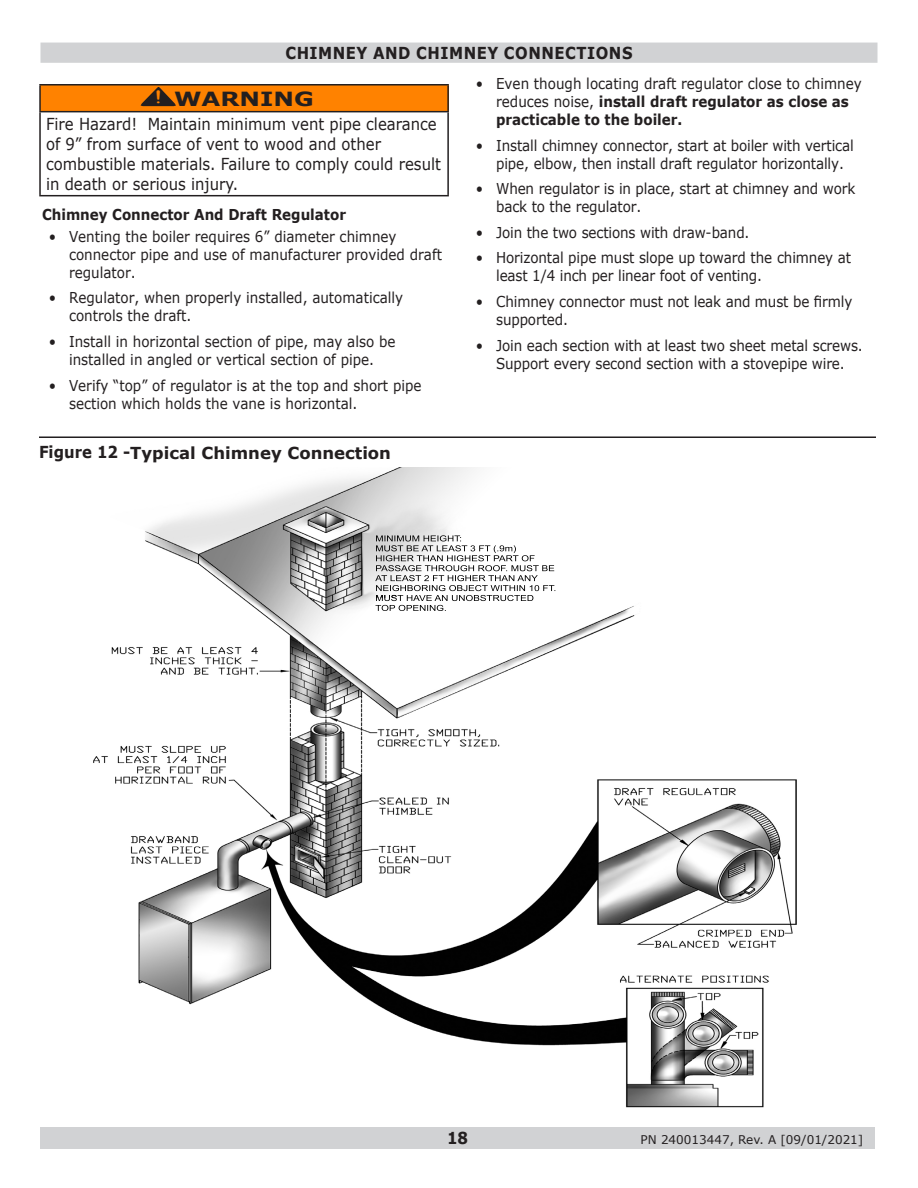
<style>
.page{position:relative;width:918px;height:1188px;background:#fff}
.page>*{position:absolute;margin:0;border:0;box-sizing:border-box;transform-origin:0 0}
.Body_text{font:700 21px "Courier New";color:#ff8200}
.t1{font:700 19.5px "Verdana";color:#231f20;scale:1.25 1}
.t2{font:16.5px/19.8px "Verdana";color:#231f20;scale:.9 1}
.Sub_Section{font:700 16.5px "Verdana";color:#231f20;scale:.9 1}
.New_Section_for_TOC{font:700 16.5px "Verdana";letter-spacing:.035em;color:#231f20;scale:.9 1}
.t3{font:15px/18px "Verdana";letter-spacing:-.01em;color:#231f20;scale:.9 1}
.t4{font:700 15px "Verdana";color:#231f20;scale:.9 1}
.t5{font:12px "Verdana";color:#231f20}
.s1{font-weight:700}
</style>
<div class="page">
<div style="left:40px;top:1127px;width:835px;height:22px;background:#d1d2d4"></div>
<div style="left:40px;top:85px;width:408px;height:27px;background:#ff8200"></div>
<hr style="left:39px;top:84px;width:410px;height:2px;background:#231f20">
<hr style="left:39px;top:86px;width:2px;height:25px;background:#231f20">
<hr style="left:447px;top:86px;width:2px;height:25px;background:#231f20">
<hr style="left:39px;top:111px;width:410px;height:1px;background:#231f20">
<hr style="left:39px;top:112px;width:2px;height:83px;background:#231f20">
<hr style="left:447px;top:112px;width:2px;height:83px;background:#231f20">
<hr style="left:39px;top:195px;width:410px;height:1px;background:#231f20">
<svg style="left:139px;top:85px;width:38px;height:22px"></svg>
<div style="left:41px;top:43px;width:836px;height:19px;background:#d1d2d4"></div>
<div style="left:40px;top:43px;width:838px;height:20px;border:2px solid #d1d2d4"></div>
<img style="left:93px;top:468px;width:704px;height:639px">
<hr style="left:39px;top:436px;width:837px;height:2px;background:#231f20">
<p class="New_Section_for_TOC" style="left:285px;top:41px;width:387px">CHIMNEY AND CHIMNEY CONNECTIONS</p>
<p class="Body_text" style="left:152px;top:84px;width:14px">!</p>
<p class="t1" style="left:174px;top:85px;width:113px">WARNING</p>
<p class="t2" style="left:46px;top:114px;width:440px">Fire Hazard! Maintain minimum vent pipe clearance of 9” from surface of vent to wood and other combustible materials. Failure to comply could result in death or serious injury.</p>
<p class="t4" style="left:42px;top:204px;width:339px">Chimney Connector And Draft Regulator</p>
<p class="t3" style="left:69px;top:227px;width:416px;text-indent:-20px">• Venting the boiler requires 6” diameter chimney connector pipe and use of manufacturer provided draft regulator.</p>
<p class="t3" style="left:69px;top:289px;width:373px;text-indent:-20px">• Regulator, when properly installed, automatically controls the draft.</p>
<p class="t3" style="left:49px;top:332px;width:387px;text-align:center">• Install in horizontal section of pipe, may also be installed in angled or vertical section of pipe.</p>
<p class="t3" style="left:69px;top:376px;width:393px;text-indent:-20px">• Verify “top” of regulator is at the top and short pipe section which holds the vane is horizontal.</p>
<p class="Sub_Section" style="left:39px;top:442px;width:393px">Figure 12 -Typical Chimney Connection</p>
<p class="t3" style="left:496px;top:75px;width:408px;text-indent:-20px">• Even though locating draft regulator close to chimney reduces noise, <span class="s1">install draft regulator as close as practicable to the boiler.</span></p>
<p class="t3" style="left:496px;top:136px;width:399px;text-indent:-20px">• Install chimney connector, start at boiler with vertical pipe, elbow, then install draft regulator horizontally.</p>
<p class="t3" style="left:496px;top:180px;width:401px;text-indent:-20px">• When regulator is in place, start at chimney and work back to the regulator.</p>
<p class="t3" style="left:476px;top:223px;width:306px">• Join the two sections with draw-band.</p>
<p class="t3" style="left:496px;top:249px;width:396px;text-indent:-20px">• Horizontal pipe must slope up toward the chimney at least 1/4 inch per linear foot of venting.</p>
<p class="t3" style="left:496px;top:292px;width:397px;text-indent:-20px">• Chimney connector must not leak and must be firmly supported.</p>
<p class="t3" style="left:476px;top:336px;width:431px;text-align:center">• Join each section with at least two sheet metal screws.<br>Support every second section with a stovepipe wire.</p>
<p class="Sub_Section" style="left:447px;top:1127px;width:25px">18</p>
<p class="t5" style="left:641px;top:1131px;width:224px">PN 240013447, Rev. A [09/01/2021]</p>
</div>
